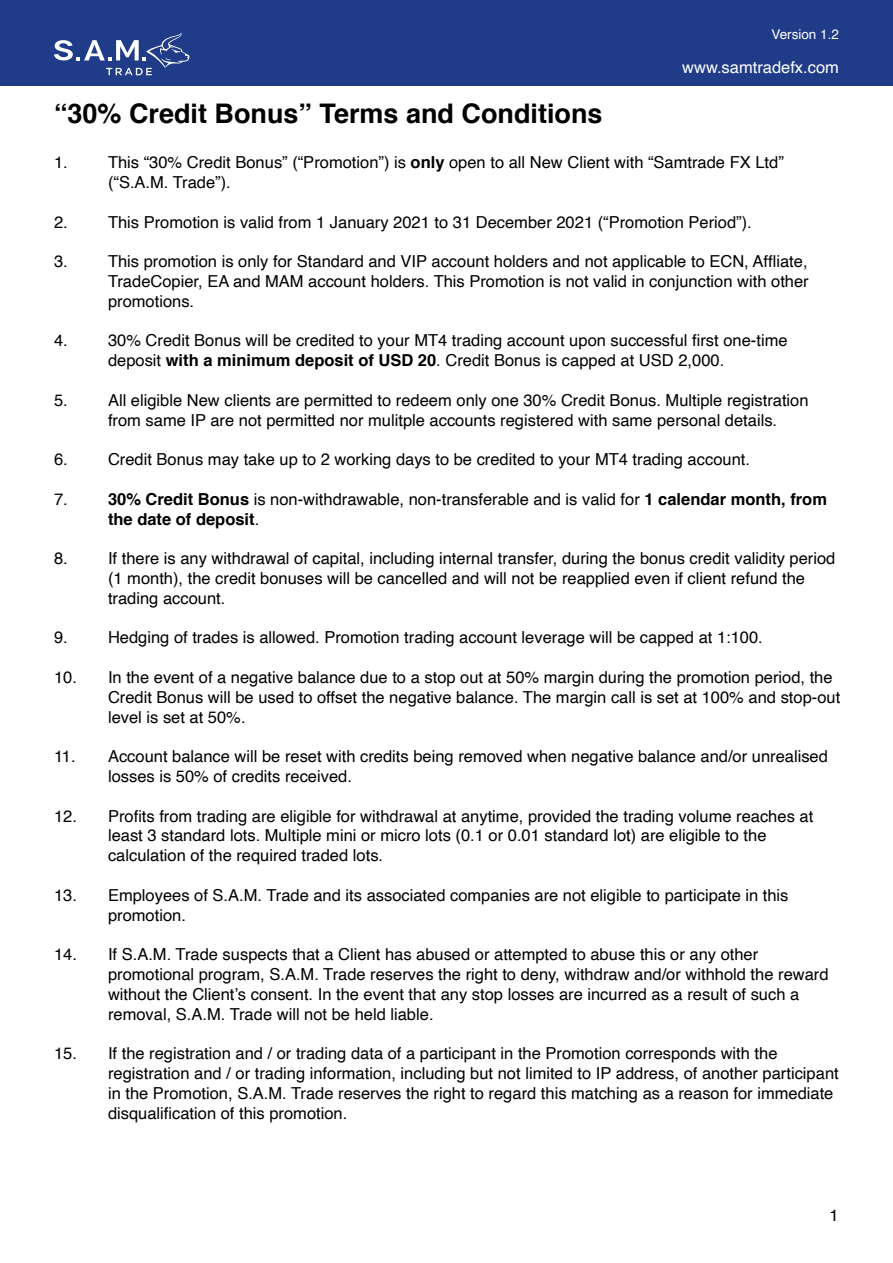
<style>
.page{position:relative;width:893px;height:1263px;background:#fff}
.page>*{position:absolute;margin:0;border:0;box-sizing:border-box;transform-origin:0 0}
.t1{font:700 27px "Helvetica";color:#000}
.t2{font:16.5px/19.8px "Helvetica";color:#000}
.t3{font:700 16.5px/19.8px "Helvetica";color:#000}
.t4{font:16.5px "Helvetica";color:#fff}
.t5{font:13.5px "Helvetica";color:#fff}
.s1{font-weight:700}
.s2{font-weight:400}
</style>
<div class="page">
<div style="left:0;top:0;width:893px;height:86px;background:#203c89"></div>
<svg style="left:54px;top:32px;width:136px;height:43px"></svg>
<p class="t5" style="left:771px;top:24px;width:69px">Version 1.2</p>
<p class="t4" style="left:682px;top:55px;width:158px">www.samtradefx.com</p>
<h1 class="t1" style="left:54px;top:92px;width:550px">“30% Credit Bonus” Terms and Conditions</h1>
<p class="t2" style="left:54px;top:153px;width:15px">1.</p>
<p class="t2" style="left:108px;top:153px;width:677px">This “30% Credit Bonus” (“Promotion”) is <span class="s1">only</span> open to all New Client with “Samtrade FX Ltd” (“S.A.M. Trade”).</p>
<p class="t2" style="left:54px;top:212px;width:15px">2.</p>
<p class="t2" style="left:108px;top:212px;width:645px">This Promotion is valid from 1 January 2021 to 31 December 2021 (“Promotion Period”).</p>
<p class="t2" style="left:54px;top:252px;width:15px">3.</p>
<p class="t2" style="left:108px;top:252px;width:702px;text-align:justify">This promotion is only for Standard and VIP account holders and not applicable to ECN, Affliate, TradeCopier, EA and MAM account holders. This Promotion is not valid in conjunction with other promotions.</p>
<p class="t2" style="left:54px;top:331px;width:15px">4.</p>
<p class="t2" style="left:108px;top:331px;width:681px">30% Credit Bonus will be credited to your MT4 trading account upon successful first one-time deposit <span class="s1">with a minimum deposit of USD 20</span>. Credit Bonus is capped at USD 2,000.</p>
<p class="t2" style="left:54px;top:391px;width:15px">5.</p>
<p class="t2" style="left:108px;top:391px;width:702px">All eligible New clients are permitted to redeem only one 30% Credit Bonus. Multiple registration from same IP are not permitted nor mulitple accounts registered with same personal details.</p>
<p class="t2" style="left:54px;top:450px;width:15px">6.</p>
<p class="t2" style="left:108px;top:450px;width:643px">Credit Bonus may take up to 2 working days to be credited to your MT4 trading account.</p>
<p class="t2" style="left:54px;top:490px;width:15px">7.</p>
<p class="t3" style="left:108px;top:489px;width:720px">30% Credit Bonus <span class="s2">is non-withdrawable, non-transferable and is valid for</span> 1 calendar month, from the date of deposit<span class="s2">.</span></p>
<p class="t2" style="left:54px;top:549px;width:15px">8.</p>
<p class="t2" style="left:108px;top:549px;width:729px">If there is any withdrawal of capital, including internal transfer, during the bonus credit validity period (1 month), the credit bonuses will be cancelled and will not be reapplied even if client refund the trading account.</p>
<p class="t2" style="left:54px;top:628px;width:15px">9.</p>
<p class="t2" style="left:108px;top:628px;width:656px">Hedging of trades is allowed. Promotion trading account leverage will be capped at 1:100.</p>
<p class="t2" style="left:108px;top:668px;width:734px;text-indent:-54px">10. In the event of a negative balance due to a stop out at 50% margin during the promotion period, the<br>Credit Bonus will be used to offset the negative balance. The margin call is set at 100% and stop-out level is set at 50%.</p>
<p class="t2" style="left:108px;top:747px;width:721px;text-indent:-54px">11. Account balance will be reset with credits being removed when negative balance and/or unrealised losses is 50% of credits received.</p>
<p class="t2" style="left:108px;top:806px;width:707px;text-indent:-54px">12. Profits from trading are eligible for withdrawal at anytime, provided the trading volume reaches at least 3 standard lots. Multiple mini or micro lots (0.1 or 0.01 standard lot) are eligible to the calculation of the required traded lots.</p>
<p class="t2" style="left:108px;top:886px;width:682px;text-indent:-54px">13. Employees of S.A.M. Trade and its associated companies are not eligible to participate in this promotion.</p>
<p class="t2" style="left:108px;top:945px;width:722px;text-indent:-54px">14. If S.A.M. Trade suspects that a Client has abused or attempted to abuse this or any other promotional program, S.A.M. Trade reserves the right to deny, withdraw and/or withhold the reward without the Client’s consent. In the event that any stop losses are incurred as a result of such a removal, S.A.M. Trade will not be held liable.</p>
<p class="t2" style="left:108px;top:1044px;width:732px;text-indent:-54px">15. If the registration and / or trading data of a participant in the Promotion corresponds with the registration and / or trading information, including but not limited to IP address, of another participant in the Promotion, S.A.M. Trade reserves the right to regard this matching as a reason for immediate disqualification of this promotion.</p>
<p class="t2" style="left:830px;top:1206px;width:11px">1</p>
</div>
